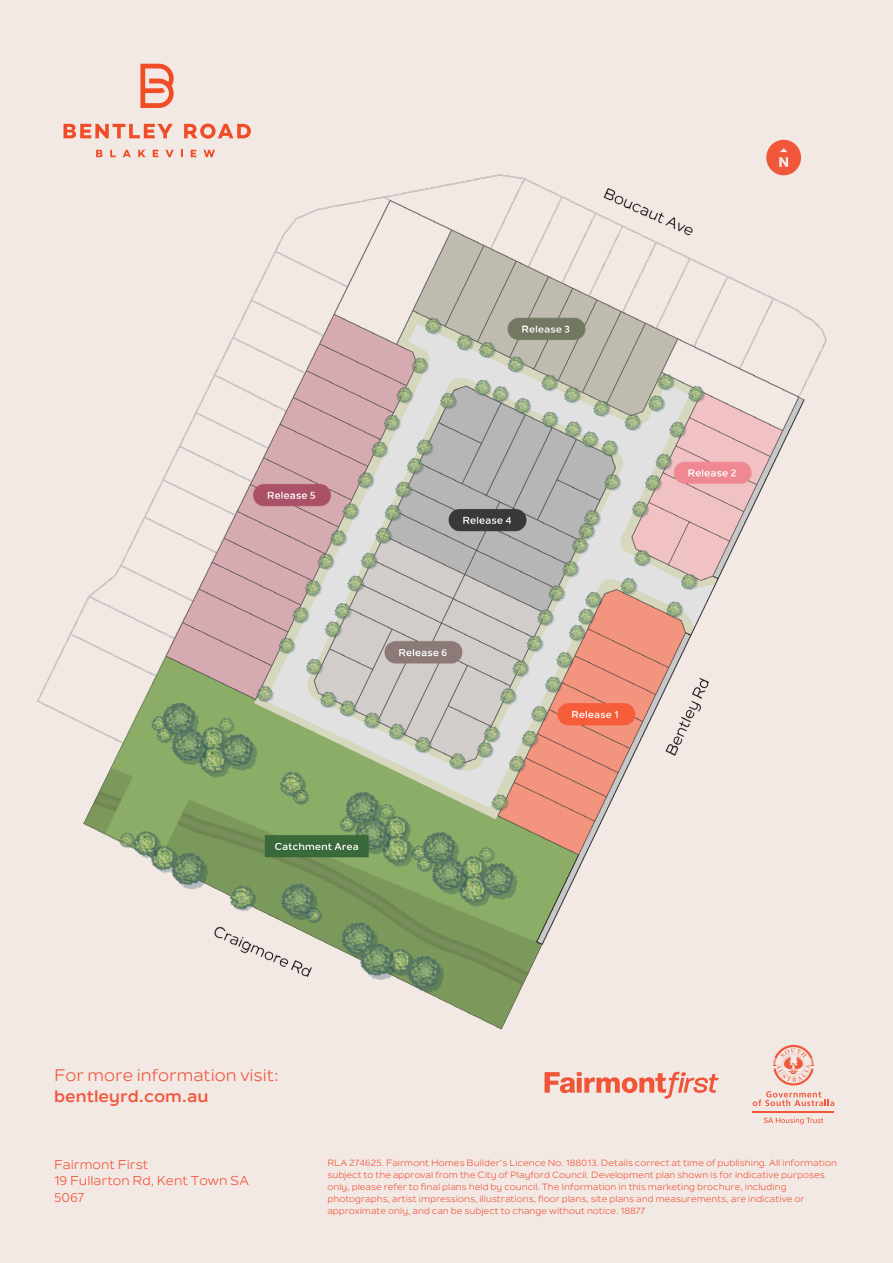
<style>
.page{position:relative;width:893px;height:1263px;background:#f2e8e4}
.page>*{position:absolute;margin:0;border:0;box-sizing:border-box;transform-origin:0 0}
.t1{font:16.5px/21px "Nolan";color:#f0563a}
.Bodytext{font:12.75px/16.5px "Nolan";color:#f0563a}
.Bodytext-2{font:9px/12px "Nolan";color:#f0563a}
.s1{font-weight:700}
</style>
<div class="page">
<svg style="left:64px;top:124px;width:109px;height:12px"></svg>
<svg style="left:184px;top:124px;width:67px;height:12px"></svg>
<svg style="left:140px;top:64px;width:34px;height:44px"></svg>
<svg style="left:544px;top:1072px;width:175px;height:27px"></svg>
<hr style="left:753px;top:1111px;width:81px;height:2px;background:#f0573b">
<svg style="left:753px;top:1091px;width:81px;height:15px"></svg>
<svg style="left:773px;top:1045px;width:41px;height:40px"></svg>
<svg style="left:764px;top:1117px;width:59px;height:7px"></svg>
<img style="left:37px;top:136px;width:790px;height:894px">
<p class="t1" style="left:54px;top:1065px;width:226px">For more information visit: <span class="s1">bentleyrd.com.au</span></p>
<p class="Bodytext" style="left:54px;top:1156px;width:196px">Fairmont First<br>19 Fullarton Rd, Kent Town SA<br>5067</p>
<p class="Bodytext-2" style="left:327px;top:1157px;width:511px">RLA 274625. Fairmont Homes Builder’s Licence No. 188013. Details correct at time of publishing. All information subject to the approval from the City of Playford Council. Development plan shown is for indicative purposes only, please refer to final plans held by council. The Information in this marketing brochure, including photographs, artist impressions, illustrations, floor plans, site plans and measurements, are indicative or approximate only, and can be subject to change without notice. 18877</p>
</div>
